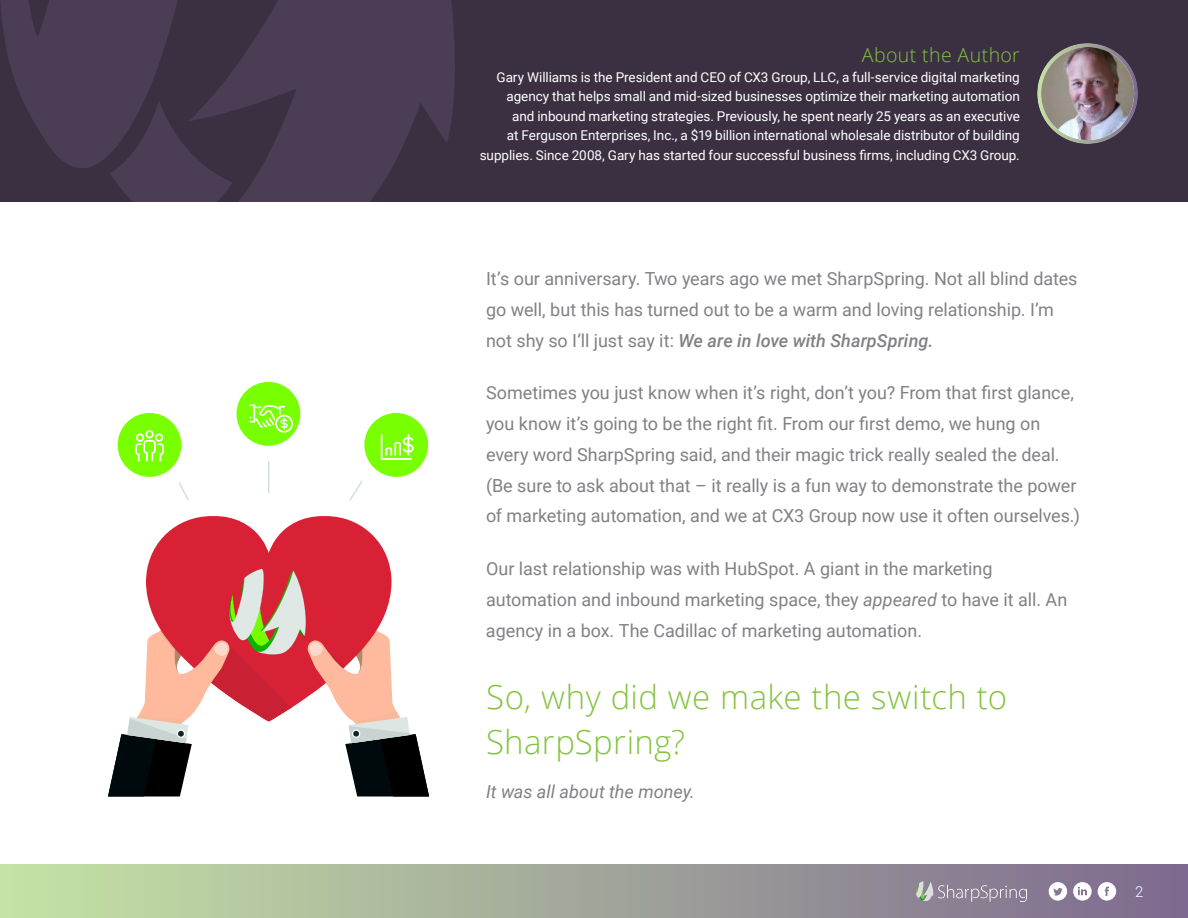
<style>
.page{position:relative;width:1188px;height:918px;background:#fff}
.page>*{position:absolute;margin:0;border:0;box-sizing:border-box;transform-origin:0 0}
.t1{font:300 33px/44.4px "Open Sans";letter-spacing:.01em;color:#84c340}
.t2{font:300 19.5px "Open Sans";letter-spacing:.02em;color:#84c340}
.t3{font:18px/30.9px "Roboto";color:#828085}
.t4{font:italic 18px "Roboto";letter-spacing:-.005em;color:#828085}
.t5{font:300 15px "Roboto";color:#fff}
.t6{font:13.5px/19.5px "Roboto";letter-spacing:-.005em;color:#fff;text-align:right}
.s1{font-weight:500;font-style:italic}
.s2{font-style:italic}
</style>
<div class="page">
<div style="left:0;top:864px;width:1188px;height:54px;background:linear-gradient(to right,#c5e3a5,#7e698f)"></div>
<svg style="left:1049px;top:882px;width:18px;height:19px"></svg>
<svg style="left:1098px;top:882px;width:18px;height:19px"></svg>
<svg style="left:1073px;top:882px;width:19px;height:19px"></svg>
<svg style="left:916px;top:881px;width:111px;height:21px;background:#9a92a1"></svg>
<div style="left:0;top:0;width:1188px;height:206px;background:#3a3042"></div>
<svg style="left:233px;top:0;width:222px;height:203px;fill:#4a3d54"></svg>
<svg style="left:0;top:0;width:233px;height:203px"></svg>
<div style="left:0;top:203px;width:1188px;height:57px;background:#fff"></div>
<svg style="left:1037px;top:43px;width:101px;height:101px"></svg>
<img style="left:1041px;top:47px;width:93px;height:93px;border-radius:47px">
<div style="left:118px;top:413px;width:63px;height:64px;background:#78ff00;border-radius:50%"></div>
<div style="left:237px;top:382px;width:63px;height:64px;background:#78ff00;border-radius:50%"></div>
<div style="left:364px;top:413px;width:64px;height:64px;background:#78ff00;border-radius:50%"></div>
<svg style="left:147px;top:516px;width:243px;height:52px;fill:#d92136"></svg>
<svg style="left:108px;top:568px;width:321px;height:228px"></svg>
<svg style="left:135px;top:430px;width:29px;height:31px"></svg>
<svg style="left:249px;top:404px;width:44px;height:29px"></svg>
<svg style="left:381px;top:434px;width:33px;height:26px"></svg>
<svg style="left:177px;top:460px;width:186px;height:41px"></svg>
<p class="t2" style="left:862px;top:47px;width:160px">About the Author</p>
<p class="t6" style="left:480px;top:68px;width:542px">Gary Williams is the President and CEO of CX3 Group, LLC, a full-service digital marketing agency that helps small and mid-sized businesses optimize their marketing automation<br>and inbound marketing strategies. Previously, he spent nearly 25 years as an executive<br>at Ferguson Enterprises, Inc., a $19 billion international wholesale distributor of building supplies. Since 2008, Gary has started four successful business firms, including CX3 Group.</p>
<p class="t3" style="left:486px;top:264px;width:593px">It’s our anniversary. Two years ago we met SharpSpring. Not all blind dates go well, but this has turned out to be a warm and loving relationship. I’m not shy so I’ll just say it: <span class="s1">We are in love with SharpSpring.</span></p>
<p class="t3" style="left:486px;top:377px;width:595px">Sometimes you just know when it’s right, don’t you? From that first glance, you know it’s going to be the right fit. From our first demo, we hung on every word SharpSpring said, and their magic trick really sealed the deal. (Be sure to ask about that – it really is a fun way to demonstrate the power of marketing automation, and we at CX3 Group now use it often ourselves.)</p>
<p class="t3" style="left:486px;top:554px;width:583px">Our last relationship was with HubSpot. A giant in the marketing automation and inbound marketing space, they <span class="s2">appeared</span> to have it all. An agency in a box. The Cadillac of marketing automation.</p>
<h1 class="t1" style="left:486px;top:679px;width:523px">So, why did we make the switch to<br>SharpSpring?</h1>
<p class="t4" style="left:486px;top:784px;width:210px">It was all about the money.</p>
<p class="t5" style="left:1135px;top:883px;width:10px">2</p>
</div>
